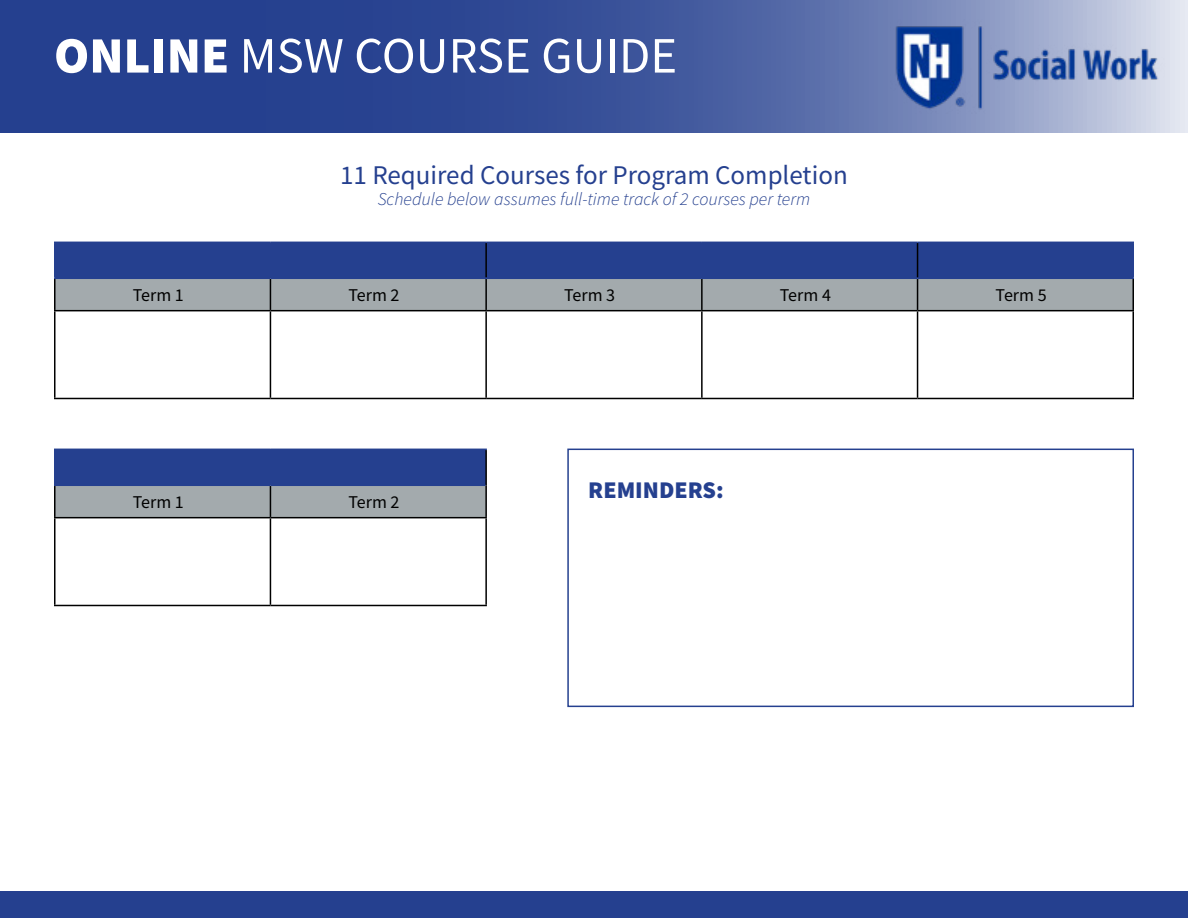
<style>
.page{position:relative;width:1188px;height:918px;background:#fff}
.page>*{position:absolute;margin:0;border:0;box-sizing:border-box;transform-origin:0 0}
.t1{font:51px "Source Sans Pro";color:#fff}
.t2{font:27px "Source Sans Pro";color:#25408f}
.t3{font:900 24px "Source Sans Pro";color:#25408f}
.t4{font:italic 300 18px "Source Sans Pro";color:#25408f}
.t5{font:18px "Source Sans Pro";color:#000}
.s1{font-weight:900}
</style>
<div class="page">
<svg style="left:0;top:0;width:1188px;height:133px;background:#3f579c"></svg>
<div style="left:0;top:891px;width:1188px;height:27px;background:#25408f"></div>
<img style="left:890px;top:20px;width:298px;height:93px">
<svg style="left:56px;top:243px;width:1076px;height:67px;background:#5f719c"></svg>
<hr style="left:485px;top:243px;width:2px;height:35px;background:#000">
<hr style="left:917px;top:243px;width:1px;height:35px;background:#000">
<hr style="left:54px;top:279px;width:2px;height:31px;background:#000">
<hr style="left:270px;top:279px;width:1px;height:31px;background:#000">
<hr style="left:485px;top:279px;width:2px;height:31px;background:#000">
<hr style="left:701px;top:279px;width:2px;height:31px;background:#000">
<hr style="left:917px;top:279px;width:1px;height:31px;background:#000">
<hr style="left:1132px;top:279px;width:2px;height:31px;background:#000">
<hr style="left:54px;top:310px;width:216px;height:1px;background:#000">
<hr style="left:54px;top:311px;width:2px;height:87px;background:#000">
<hr style="left:270px;top:310px;width:216px;height:1px;background:#000">
<hr style="left:270px;top:311px;width:1px;height:87px;background:#000">
<hr style="left:486px;top:310px;width:216px;height:1px;background:#000">
<hr style="left:485px;top:311px;width:2px;height:87px;background:#000">
<hr style="left:702px;top:310px;width:216px;height:1px;background:#000">
<hr style="left:701px;top:311px;width:2px;height:87px;background:#000">
<hr style="left:918px;top:310px;width:216px;height:1px;background:#000">
<hr style="left:917px;top:311px;width:1px;height:87px;background:#000">
<hr style="left:1132px;top:311px;width:2px;height:87px;background:#000">
<hr style="left:54px;top:398px;width:216px;height:1px;background:#000">
<hr style="left:270px;top:398px;width:216px;height:1px;background:#000">
<hr style="left:486px;top:398px;width:216px;height:1px;background:#000">
<hr style="left:702px;top:398px;width:216px;height:1px;background:#000">
<hr style="left:918px;top:398px;width:216px;height:1px;background:#000">
<hr style="left:54px;top:242px;width:216px;height:1px;background:#25408f">
<hr style="left:54px;top:243px;width:2px;height:35px;background:#25408f">
<hr style="left:270px;top:242px;width:216px;height:1px;background:#25408f">
<hr style="left:486px;top:242px;width:216px;height:1px;background:#25408f">
<hr style="left:702px;top:242px;width:216px;height:1px;background:#25408f">
<hr style="left:918px;top:242px;width:216px;height:1px;background:#25408f">
<hr style="left:1132px;top:243px;width:2px;height:35px;background:#25408f">
<hr style="left:54px;top:278px;width:216px;height:1px;background:#25408f">
<hr style="left:270px;top:278px;width:216px;height:1px;background:#25408f">
<hr style="left:486px;top:278px;width:216px;height:1px;background:#25408f">
<hr style="left:702px;top:278px;width:216px;height:1px;background:#25408f">
<hr style="left:918px;top:278px;width:216px;height:1px;background:#25408f">
<div style="left:55px;top:449px;width:431px;height:36px;background:#25408f"></div>
<div style="left:56px;top:486px;width:429px;height:31px;background:#a3aaad"></div>
<hr style="left:485px;top:450px;width:2px;height:35px;background:#000">
<hr style="left:54px;top:486px;width:2px;height:31px;background:#000">
<hr style="left:270px;top:486px;width:1px;height:31px;background:#000">
<hr style="left:485px;top:485px;width:2px;height:32px;background:#000">
<hr style="left:54px;top:517px;width:216px;height:1px;background:#000">
<hr style="left:54px;top:518px;width:2px;height:87px;background:#000">
<hr style="left:270px;top:517px;width:217px;height:1px;background:#000">
<hr style="left:270px;top:518px;width:1px;height:87px;background:#000">
<hr style="left:485px;top:518px;width:2px;height:87px;background:#000">
<hr style="left:54px;top:605px;width:216px;height:1px;background:#000">
<hr style="left:270px;top:605px;width:217px;height:1px;background:#000">
<hr style="left:54px;top:449px;width:216px;height:1px;background:#25408f">
<hr style="left:54px;top:450px;width:2px;height:35px;background:#25408f">
<hr style="left:270px;top:449px;width:217px;height:1px;background:#25408f">
<hr style="left:54px;top:485px;width:216px;height:1px;background:#25408f">
<hr style="left:270px;top:485px;width:215px;height:1px;background:#25408f">
<div style="left:567px;top:449px;width:567px;height:258px;border:2px solid #25408f"></div>
<h1 class="t1" style="left:54px;top:23px;width:625px"><span class="s1">ONLINE</span> MSW COURSE GUIDE</h1>
<h2 class="t2" style="left:340px;top:158px;width:509px">11 Required Courses for Program Completion</h2>
<p class="t4" style="left:378px;top:188px;width:434px">Schedule below assumes full-time track of 2 courses per term</p>
<p class="t5" style="left:133px;top:284px;width:53px">Term 1</p>
<p class="t5" style="left:348px;top:284px;width:53px">Term 2</p>
<p class="t5" style="left:564px;top:284px;width:53px">Term 3</p>
<p class="t5" style="left:780px;top:284px;width:53px">Term 4</p>
<p class="t5" style="left:996px;top:284px;width:53px">Term 5</p>
<p class="t5" style="left:133px;top:491px;width:53px">Term 1</p>
<p class="t5" style="left:348px;top:491px;width:53px">Term 2</p>
<h3 class="t3" style="left:588px;top:473px;width:137px">REMINDERS:</h3>
</div>
